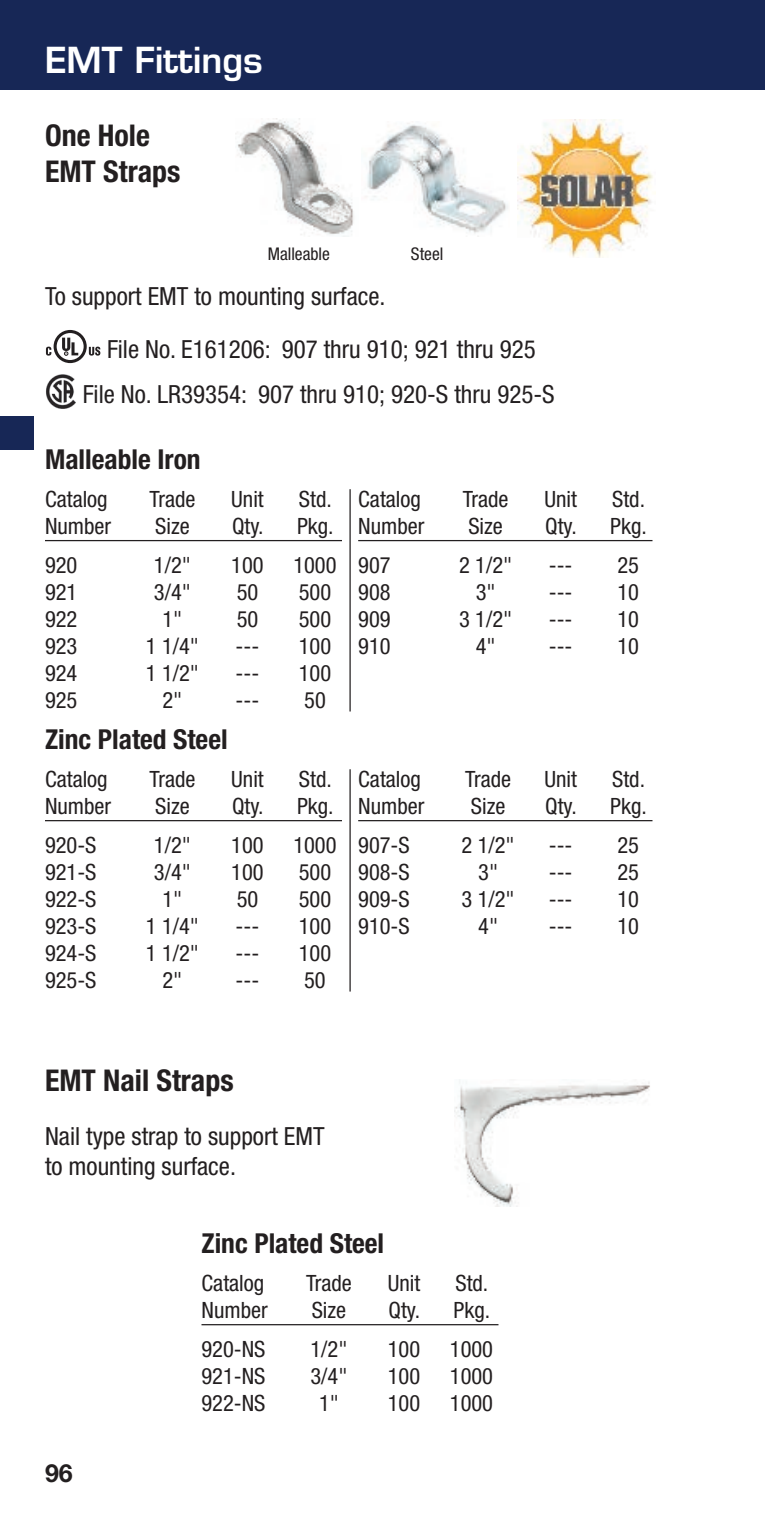
<style>
.page{position:relative;width:765px;height:1530px;background:#fff}
.page>*{position:absolute;margin:0;border:0;box-sizing:border-box;transform-origin:0 0}
.t1{font:600 35px "Eurostile";color:#fff}
.t2{font:700 condensed 30px/36px "Helvetica Neue";color:#231f20}
.t3{font:700 condensed 27.5px "Helvetica Neue";color:#231f20}
.t4{font:condensed 25px/30px "Helvetica Neue";color:#231f20}
.t5{font:700 25px "Helvetica Neue";color:#231f20}
.t6{font:condensed 22.5px "Helvetica Neue";color:#231f20}
.t7{font:condensed 17.5px "Helvetica Neue";color:#231f20}
</style>
<div class="page">
<div style="left:0;top:0;width:765px;height:90px;background:#172756"></div>
<hr style="left:201px;top:1324px;width:298px;height:1px;background:#231f20">
<img style="left:454px;top:1080px;width:196px;height:126px">
<hr style="left:45px;top:540px;width:297px;height:1px;background:#231f20">
<hr style="left:358px;top:540px;width:294px;height:1px;background:#231f20">
<hr style="left:349px;top:489px;width:2px;height:223px;background:#231f20">
<hr style="left:45px;top:820px;width:297px;height:1px;background:#231f20">
<hr style="left:358px;top:820px;width:294px;height:1px;background:#231f20">
<hr style="left:349px;top:769px;width:2px;height:223px;background:#231f20">
<svg style="left:46px;top:330px;width:54px;height:33px"></svg>
<img style="left:46px;top:374px;width:30px;height:34px">
<img style="left:235px;top:118px;width:119px;height:117px">
<img style="left:365px;top:123px;width:143px;height:111px">
<div style="left:0;top:416px;width:34px;height:34px;background:#172756"></div>
<img style="left:518px;top:120px;width:135px;height:138px">
<h1 class="t1" style="left:45px;top:38px;width:219px">EMT Fittings</h1>
<h2 class="t2" style="left:45px;top:117px;width:137px">One Hole<br>EMT Straps</h2>
<p class="t7" style="left:268px;top:244px;width:64px">Malleable</p>
<p class="t7" style="left:411px;top:244px;width:34px">Steel</p>
<p class="t4" style="left:107px;top:269px;width:430px;line-height:53.2px;text-indent:-62px">To support EMT to mounting surface.<br>File No. E161206: 907 thru 910; 921 thru 925</p>
<p class="t4" style="left:83px;top:379px;width:473px">File No. LR39354: 907 thru 910; 920-S thru 925-S</p>
<p class="t3" style="left:45px;top:443px;width:157px">Malleable Iron</p>
<p class="t6" style="left:45px;top:486px;width:64px">Catalog</p>
<p class="t6" style="left:150px;top:486px;width:47px">Trade</p>
<p class="t6" style="left:231px;top:486px;width:34px">Unit</p>
<p class="t6" style="left:299px;top:486px;width:34px">Std.</p>
<p class="t6" style="left:45px;top:513px;width:68px">Number</p>
<p class="t6" style="left:155px;top:513px;width:36px">Size</p>
<p class="t6" style="left:232px;top:513px;width:33px">Qty.</p>
<p class="t6" style="left:297px;top:513px;width:38px">Pkg.</p>
<p class="t6" style="left:45px;top:552px;width:34px">920</p>
<p class="t6" style="left:154px;top:552px;width:39px">1/2"</p>
<p class="t6" style="left:231px;top:552px;width:34px">100</p>
<p class="t6" style="left:293px;top:552px;width:45px">1000</p>
<p class="t6" style="left:45px;top:579px;width:34px">921</p>
<p class="t6" style="left:154px;top:579px;width:39px">3/4"</p>
<p class="t6" style="left:237px;top:579px;width:23px">50</p>
<p class="t6" style="left:299px;top:579px;width:34px">500</p>
<p class="t6" style="left:45px;top:606px;width:34px">922</p>
<p class="t6" style="left:163px;top:606px;width:21px">1"</p>
<p class="t6" style="left:237px;top:606px;width:23px">50</p>
<p class="t6" style="left:299px;top:606px;width:34px">500</p>
<p class="t6" style="left:45px;top:633px;width:34px">923</p>
<p class="t6" style="left:146px;top:633px;width:55px">1 1/4"</p>
<p class="t6" style="left:236px;top:633px;width:25px">---</p>
<p class="t6" style="left:299px;top:633px;width:34px">100</p>
<p class="t6" style="left:45px;top:660px;width:34px">924</p>
<p class="t6" style="left:146px;top:660px;width:55px">1 1/2"</p>
<p class="t6" style="left:236px;top:660px;width:25px">---</p>
<p class="t6" style="left:299px;top:660px;width:34px">100</p>
<p class="t6" style="left:45px;top:687px;width:34px">925</p>
<p class="t6" style="left:163px;top:687px;width:21px">2"</p>
<p class="t6" style="left:236px;top:687px;width:25px">---</p>
<p class="t6" style="left:304px;top:687px;width:23px">50</p>
<p class="t3" style="left:45px;top:723px;width:184px">Zinc Plated Steel</p>
<p class="t6" style="left:45px;top:766px;width:64px">Catalog</p>
<p class="t6" style="left:150px;top:766px;width:47px">Trade</p>
<p class="t6" style="left:231px;top:766px;width:34px">Unit</p>
<p class="t6" style="left:299px;top:766px;width:34px">Std.</p>
<p class="t6" style="left:45px;top:793px;width:68px">Number</p>
<p class="t6" style="left:155px;top:793px;width:36px">Size</p>
<p class="t6" style="left:232px;top:793px;width:33px">Qty.</p>
<p class="t6" style="left:297px;top:793px;width:38px">Pkg.</p>
<p class="t6" style="left:45px;top:832px;width:53px">920-S</p>
<p class="t6" style="left:154px;top:832px;width:39px">1/2"</p>
<p class="t6" style="left:231px;top:832px;width:34px">100</p>
<p class="t6" style="left:293px;top:832px;width:45px">1000</p>
<p class="t6" style="left:45px;top:859px;width:53px">921-S</p>
<p class="t6" style="left:154px;top:859px;width:39px">3/4"</p>
<p class="t6" style="left:231px;top:859px;width:34px">100</p>
<p class="t6" style="left:299px;top:859px;width:34px">500</p>
<p class="t6" style="left:45px;top:886px;width:53px">922-S</p>
<p class="t6" style="left:163px;top:886px;width:21px">1"</p>
<p class="t6" style="left:237px;top:886px;width:23px">50</p>
<p class="t6" style="left:299px;top:886px;width:34px">500</p>
<p class="t6" style="left:45px;top:913px;width:53px">923-S</p>
<p class="t6" style="left:146px;top:913px;width:55px">1 1/4"</p>
<p class="t6" style="left:236px;top:913px;width:25px">---</p>
<p class="t6" style="left:299px;top:913px;width:34px">100</p>
<p class="t6" style="left:45px;top:940px;width:53px">924-S</p>
<p class="t6" style="left:146px;top:940px;width:55px">1 1/2"</p>
<p class="t6" style="left:236px;top:940px;width:25px">---</p>
<p class="t6" style="left:299px;top:940px;width:34px">100</p>
<p class="t6" style="left:45px;top:967px;width:53px">925-S</p>
<p class="t6" style="left:163px;top:967px;width:21px">2"</p>
<p class="t6" style="left:236px;top:967px;width:25px">---</p>
<p class="t6" style="left:304px;top:967px;width:23px">50</p>
<p class="t6" style="left:358px;top:486px;width:64px">Catalog</p>
<p class="t6" style="left:463px;top:486px;width:47px">Trade</p>
<p class="t6" style="left:544px;top:486px;width:34px">Unit</p>
<p class="t6" style="left:612px;top:486px;width:34px">Std.</p>
<p class="t6" style="left:358px;top:513px;width:68px">Number</p>
<p class="t6" style="left:468px;top:513px;width:36px">Size</p>
<p class="t6" style="left:545px;top:513px;width:33px">Qty.</p>
<p class="t6" style="left:610px;top:513px;width:38px">Pkg.</p>
<p class="t6" style="left:358px;top:552px;width:34px">907</p>
<p class="t6" style="left:459px;top:552px;width:55px">2 1/2"</p>
<p class="t6" style="left:549px;top:552px;width:25px">---</p>
<p class="t6" style="left:617px;top:552px;width:23px">25</p>
<p class="t6" style="left:358px;top:579px;width:34px">908</p>
<p class="t6" style="left:476px;top:579px;width:21px">3"</p>
<p class="t6" style="left:549px;top:579px;width:25px">---</p>
<p class="t6" style="left:617px;top:579px;width:23px">10</p>
<p class="t6" style="left:358px;top:606px;width:34px">909</p>
<p class="t6" style="left:459px;top:606px;width:55px">3 1/2"</p>
<p class="t6" style="left:549px;top:606px;width:25px">---</p>
<p class="t6" style="left:617px;top:606px;width:23px">10</p>
<p class="t6" style="left:358px;top:633px;width:34px">910</p>
<p class="t6" style="left:476px;top:633px;width:21px">4"</p>
<p class="t6" style="left:549px;top:633px;width:25px">---</p>
<p class="t6" style="left:617px;top:633px;width:23px">10</p>
<p class="t6" style="left:358px;top:766px;width:64px">Catalog</p>
<p class="t6" style="left:465px;top:766px;width:47px">Trade</p>
<p class="t6" style="left:544px;top:766px;width:34px">Unit</p>
<p class="t6" style="left:612px;top:766px;width:34px">Std.</p>
<p class="t6" style="left:358px;top:793px;width:68px">Number</p>
<p class="t6" style="left:471px;top:793px;width:36px">Size</p>
<p class="t6" style="left:545px;top:793px;width:33px">Qty.</p>
<p class="t6" style="left:610px;top:793px;width:38px">Pkg.</p>
<p class="t6" style="left:358px;top:832px;width:53px">907-S</p>
<p class="t6" style="left:462px;top:832px;width:55px">2 1/2"</p>
<p class="t6" style="left:549px;top:832px;width:25px">---</p>
<p class="t6" style="left:617px;top:832px;width:23px">25</p>
<p class="t6" style="left:358px;top:859px;width:53px">908-S</p>
<p class="t6" style="left:478px;top:859px;width:21px">3"</p>
<p class="t6" style="left:549px;top:859px;width:25px">---</p>
<p class="t6" style="left:617px;top:859px;width:23px">25</p>
<p class="t6" style="left:358px;top:886px;width:53px">909-S</p>
<p class="t6" style="left:462px;top:886px;width:55px">3 1/2"</p>
<p class="t6" style="left:549px;top:886px;width:25px">---</p>
<p class="t6" style="left:617px;top:886px;width:23px">10</p>
<p class="t6" style="left:358px;top:913px;width:53px">910-S</p>
<p class="t6" style="left:478px;top:913px;width:21px">4"</p>
<p class="t6" style="left:549px;top:913px;width:25px">---</p>
<p class="t6" style="left:617px;top:913px;width:23px">10</p>
<h2 class="t2" style="left:45px;top:1062px;width:190px">EMT Nail Straps</h2>
<p class="t4" style="left:45px;top:1121px;width:281px">Nail type strap to support EMT to mounting surface.</p>
<p class="t5" style="left:45px;top:1458px;width:29px">96</p>
<p class="t3" style="left:201px;top:1227px;width:184px">Zinc Plated Steel</p>
<p class="t6" style="left:201px;top:1271px;width:64px">Catalog</p>
<p class="t6" style="left:306px;top:1271px;width:47px">Trade</p>
<p class="t6" style="left:388px;top:1271px;width:34px">Unit</p>
<p class="t6" style="left:455px;top:1271px;width:34px">Std.</p>
<p class="t6" style="left:201px;top:1298px;width:68px">Number</p>
<p class="t6" style="left:312px;top:1298px;width:36px">Size</p>
<p class="t6" style="left:389px;top:1298px;width:33px">Qty.</p>
<p class="t6" style="left:454px;top:1298px;width:38px">Pkg.</p>
<p class="t6" style="left:201px;top:1336px;width:66px">920-NS</p>
<p class="t6" style="left:310px;top:1336px;width:39px">1/2"</p>
<p class="t6" style="left:388px;top:1336px;width:34px">100</p>
<p class="t6" style="left:450px;top:1336px;width:45px">1000</p>
<p class="t6" style="left:201px;top:1363px;width:66px">921-NS</p>
<p class="t6" style="left:310px;top:1363px;width:39px">3/4"</p>
<p class="t6" style="left:388px;top:1363px;width:34px">100</p>
<p class="t6" style="left:450px;top:1363px;width:45px">1000</p>
<p class="t6" style="left:201px;top:1390px;width:66px">922-NS</p>
<p class="t6" style="left:319px;top:1390px;width:21px">1"</p>
<p class="t6" style="left:388px;top:1390px;width:34px">100</p>
<p class="t6" style="left:450px;top:1390px;width:45px">1000</p>
</div>
